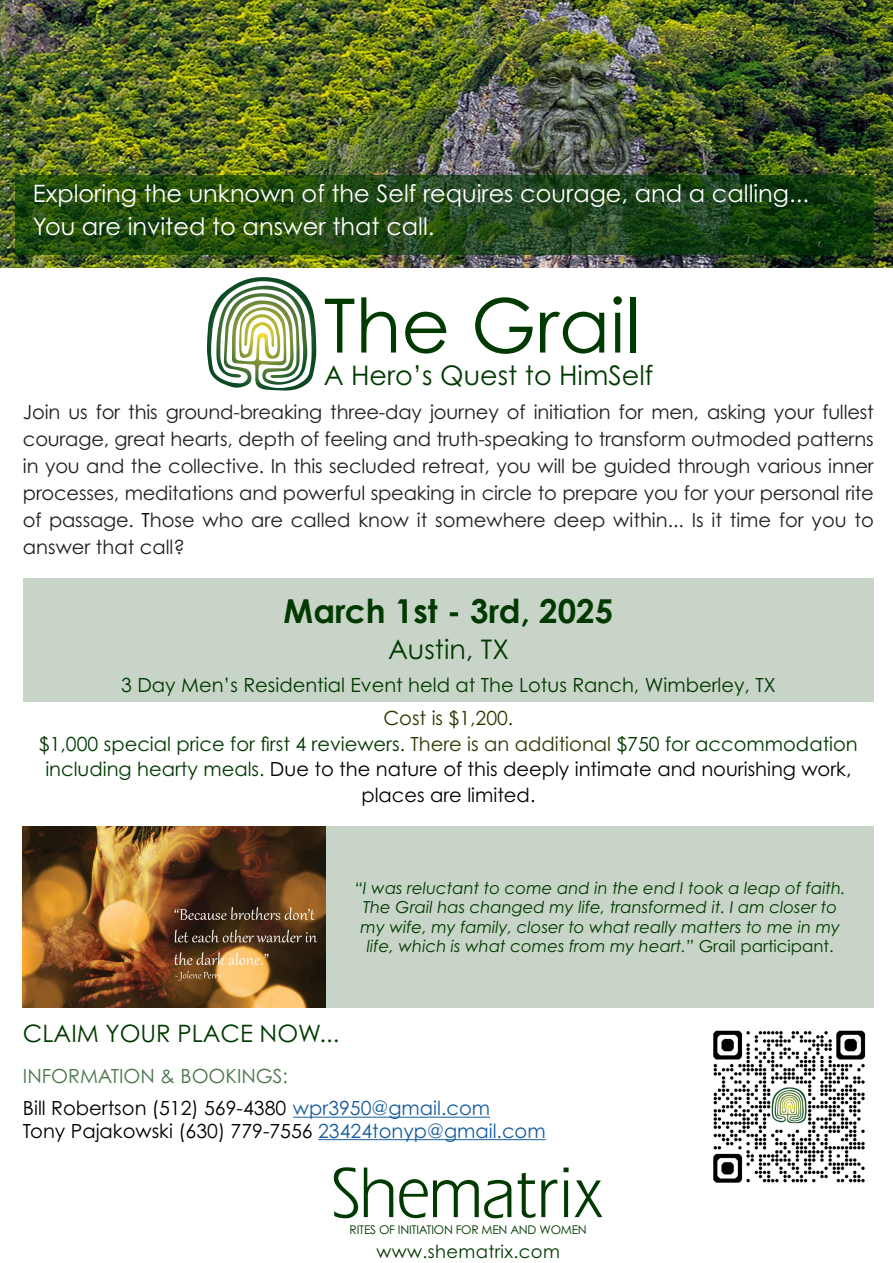
<style>
.page{position:relative;width:893px;height:1263px;background:#fff}
.page>*{position:absolute;margin:0;border:0;box-sizing:border-box;transform-origin:0 0}
.t1{font:75px "Century Gothic Pro";color:#003a00}
.t2{font:700 33px "Century Gothic Pro";color:#003a00}
.t3{font:27px "Century Gothic Pro";color:#003a00}
.t4{font:24px "Century Gothic Pro";color:#fff}
.t5{font:24px "Century Gothic Pro";color:#003a00}
.t6{font:19.5px/27px "Century Gothic Pro";color:#231f20;text-align:justify}
.t7{font:19.5px/25.5px "Century Gothic Pro";color:#003a00;text-align:center}
.t8{font:19.5px "Century Gothic Pro";color:#000}
.t9{font:19.5px "Century Gothic Pro";color:#4f774f}
.t10{font:19.5px "Century Gothic Pro";color:#293a00}
.t11{font:18px "Century Gothic Pro";letter-spacing:.02em;color:#003a00}
.t12{font:italic 16.5px "Century Gothic Pro";color:#003a00}
.t13{font:12px "Century Gothic Pro";letter-spacing:-.02em;color:#003a00}
.s1{color:#000}
.s2{color:#293a00}
.s3{font-style:normal}
.s4{color:#175d9e}
</style>
<div class="page">
<img style="left:23px;top:826px;width:304px;height:182px">
<div style="left:327px;top:826px;width:547px;height:182px;background:#c7d4c7"></div>
<hr style="left:293px;top:1117px;width:197px;height:1px;background:#175d9e">
<hr style="left:318px;top:1139px;width:228px;height:1px;background:#175d9e">
<svg style="left:334px;top:1167px;width:268px;height:51px"></svg>
<svg style="left:207px;top:277px;width:105px;height:112px"></svg>
<img style="left:0;top:0;width:893px;height:267px">
<div style="left:23px;top:578px;width:851px;height:124px;background:#c9d4c8"></div>
<svg style="left:15px;top:175px;width:859px;height:80px;background:#214815"></svg>
<img style="left:713px;top:1030px;width:153px;height:153px">
<p class="t4" style="left:33px;top:179px;width:777px">Exploring the unknown of the Self requires courage, and a calling...</p>
<p class="t4" style="left:33px;top:212px;width:403px">You are invited to answer that call.</p>
<p class="t1" style="left:324px;top:280px;width:318px">The Grail</p>
<p class="t3" style="left:324px;top:359px;width:331px">A Hero’s Quest to HimSelf</p>
<p class="t6" style="left:23px;top:398px;width:852px">Join us for this ground-breaking three-day journey of initiation for men, asking your fullest courage, great hearts, depth of feeling and truth-speaking to transform outmoded patterns in you and the collective. In this secluded retreat, you will be guided through various inner processes, meditations and powerful speaking in circle to prepare you for your personal rite of passage. <span class="s1">T</span>hose who are called know it somewhere deep within... Is it time for you to answer that call?</p>
<p class="t2" style="left:284px;top:591px;width:331px">March 1st - 3rd, 2025</p>
<p class="t3" style="left:388px;top:633px;width:122px">Austin, TX</p>
<p class="t7" style="left:121px;top:672px;width:656px">3 Day Men’s Residential Event held at The Lotus Ranch, Wimberley, TX</p>
<p class="t10" style="left:383px;top:706px;width:131px">Cost is $1,200.</p>
<p class="t7" style="left:39px;top:731px;width:820px">$1,000 special price for first 4 reviewers. <span class="s2">There is an additional</span> $750 for accommodation including hearty meals. <span class="s1">Due to the nature of this deeply intimate and nourishing work, places are limited.</span></p>
<p class="t12" style="left:355px;top:878px;width:493px">“I was reluctant to come and in the end I took a leap of faith.</p>
<p class="t12" style="left:363px;top:897px;width:476px">The Grail has changed my life, transformed it. I am closer to</p>
<p class="t12" style="left:360px;top:917px;width:481px">my wife, my family, closer to what really matters to me in my</p>
<p class="t12" style="left:367px;top:936px;width:468px">life, which is what comes from my heart.” <span class="s3">Grail participant.</span></p>
<p class="t5" style="left:23px;top:1018px;width:318px">CLAIM YOUR PLACE NOW...</p>
<p class="t9" style="left:23px;top:1064px;width:267px">INFORMATION &amp; BOOKINGS:</p>
<p class="t8" style="left:23px;top:1096px;width:469px">Bill Robertson (512) 569-4380 <span class="s4">wpr3950@gmail.com</span></p>
<p class="t8" style="left:23px;top:1119px;width:524px">Tony Pajakowski (630) 779-7556 <span class="s4">23424tonyp@gmail.com</span></p>
<p class="t13" style="left:350px;top:1222px;width:239px">RITES OF INITIATION FOR MEN AND WOMEN</p>
<p class="t11" style="left:376px;top:1240px;width:185px">www.shematrix.com</p>
</div>
